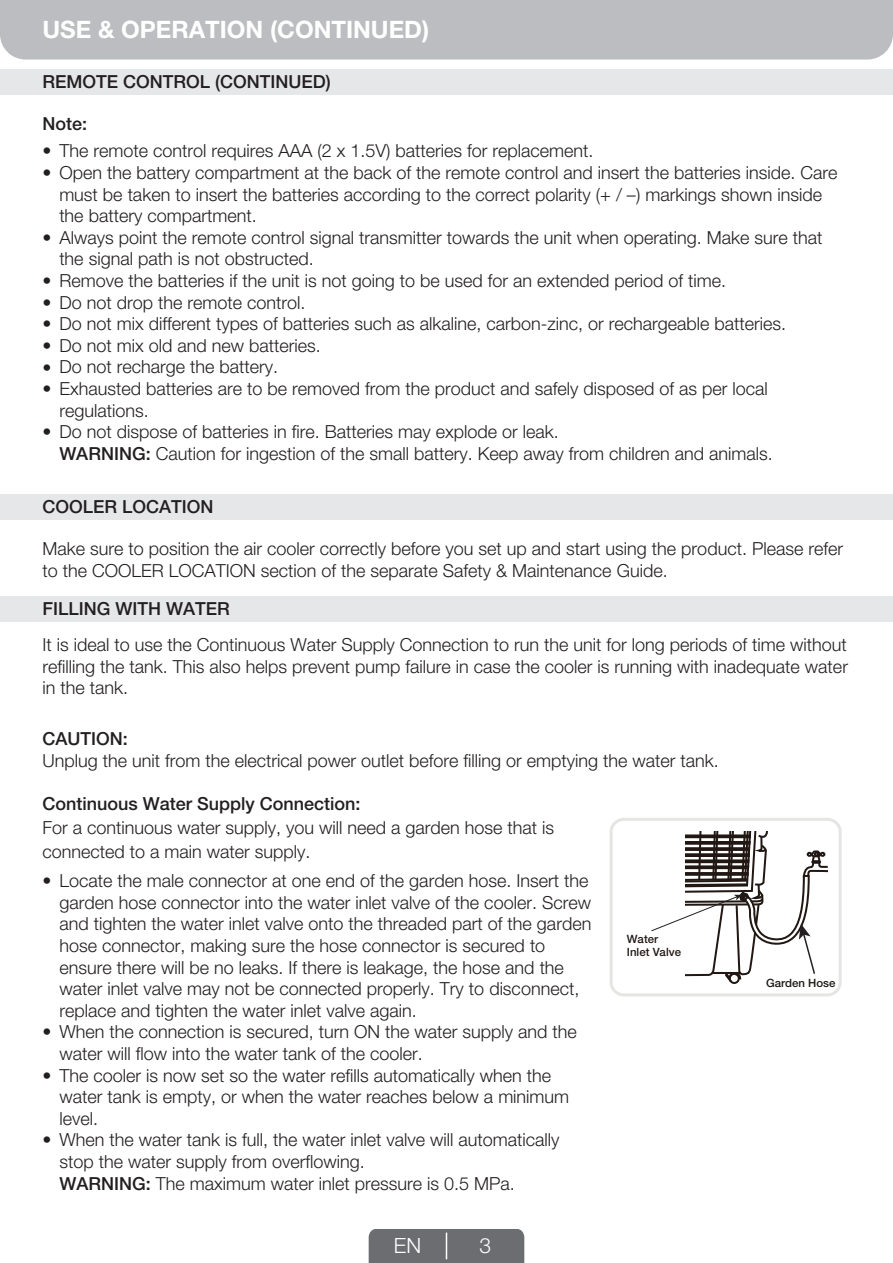
<style>
.page{position:relative;width:893px;height:1263px;background:#fff}
.page>*{position:absolute;margin:0;border:0;box-sizing:border-box;transform-origin:0 0}
.t1{font:700 24px "Helvetica Neue LT Std";color:#fff}
.t2{font:300 21px "Helvetica Neue LT Pro";color:#fff}
.t3{font:300 18px/21.6px "Helvetica Neue LT Pro";color:#231f20}
.t4{font:500 18px "Helvetica Neue LT Pro";color:#231f20}
.t5{font:500 11.4px/13.8px "Helvetica Neue LT Pro";color:#201814}
.s1{font-weight:500}
</style>
<div class="page">
<div style="left:0;top:0;width:893px;height:60px;background:#bcbdc0"></div>
<div style="left:0;top:596px;width:893px;height:26px;background:#e6e7e9"></div>
<div style="left:0;top:494px;width:893px;height:25px;background:#e6e7e9"></div>
<div style="left:0;top:69px;width:893px;height:25px;background:#e6e7e9"></div>
<div style="left:610px;top:818px;width:232px;height:178px;border:3px solid #e5e5e4;border-radius:13px"></div>
<svg style="left:651px;top:832px;width:178px;height:152px"></svg>
<div style="left:369px;top:1229px;width:155px;height:34px;background:#6c6d70"></div>
<h1 class="t1" style="left:43px;top:15px;width:388px">USE &amp; OPERATION (CONTINUED)</h1>
<p class="t4" style="left:42px;top:71px;width:290px">REMOTE CONTROL (CONTINUED)</p>
<p class="t4" style="left:43px;top:113px;width:46px">Note:</p>
<p class="t3" style="left:42px;top:140px;width:553px">• The remote control requires AAA (2 x 1.5V) batteries for replacement.</p>
<p class="t3" style="left:59px;top:161px;width:780px;text-indent:-17px">• Open the battery compartment at the back of the remote control and insert the batteries inside. Care must be taken to insert the batteries according to the correct polarity (+ / –) markings shown inside the battery compartment.</p>
<p class="t3" style="left:59px;top:226px;width:765px;text-indent:-17px">• Always point the remote control signal transmitter towards the unit when operating. Make sure that the signal path is not obstructed.</p>
<p class="t3" style="left:42px;top:269px;width:685px">• Remove the batteries if the unit is not going to be used for an extended period of time.</p>
<p class="t3" style="left:42px;top:291px;width:264px">• Do not drop the remote control.</p>
<p class="t3" style="left:42px;top:313px;width:745px">• Do not mix different types of batteries such as alkaline, carbon-zinc, or rechargeable batteries.</p>
<p class="t3" style="left:42px;top:334px;width:280px">• Do not mix old and new batteries.</p>
<p class="t3" style="left:42px;top:356px;width:237px">• Do not recharge the battery.</p>
<p class="t3" style="left:59px;top:377px;width:710px;text-indent:-17px">• Exhausted batteries are to be removed from the product and safely disposed of as per local regulations.</p>
<p class="t3" style="left:59px;top:421px;width:715px;text-indent:-17px">• Do not dispose of batteries in fire. Batteries may explode or leak.<br><span class="s1">WARNING:</span> Caution for ingestion of the small battery. Keep away from children and animals.</p>
<p class="t4" style="left:42px;top:496px;width:173px">COOLER LOCATION</p>
<p class="t3" style="left:42px;top:538px;width:802px">Make sure to position the air cooler correctly before you set up and start using the product. Please refer to the COOLER LOCATION section of the separate Safety &amp; Maintenance Guide.</p>
<p class="t4" style="left:42px;top:598px;width:189px">FILLING WITH WATER</p>
<p class="t3" style="left:42px;top:634px;width:807px;text-align:justify">It is ideal to use the Continuous Water Supply Connection to run the unit for long periods of time without refilling the tank. This also helps prevent pump failure in case the cooler is running with inadequate water in the tank.</p>
<p class="t4" style="left:42px;top:728px;width:87px">CAUTION:</p>
<p class="t3" style="left:42px;top:749px;width:678px">Unplug the unit from the electrical power outlet before filling or emptying the water tank.</p>
<p class="t4" style="left:42px;top:793px;width:320px">Continuous Water Supply Connection:</p>
<p class="t3" style="left:42px;top:815px;width:513px;line-height:24px">For a continuous water supply, you will need a garden hose that is connected to a main water supply.</p>
<p class="t3" style="left:59px;top:870px;width:533px;text-indent:-17px">• Locate the male connector at one end of the garden hose. Insert the garden hose connector into the water inlet valve of the cooler. Screw and tighten the water inlet valve onto the threaded part of the garden hose connector, making sure the hose connector is secured to ensure there will be no leaks. If there is leakage, the hose and the water inlet valve may not be connected properly. Try to disconnect, replace and tighten the water inlet valve again.</p>
<p class="t3" style="left:59px;top:1021px;width:519px;text-indent:-17px">• When the connection is secured, turn ON the water supply and the water will flow into the water tank of the cooler.</p>
<p class="t3" style="left:59px;top:1064px;width:511px;text-indent:-17px">• The cooler is now set so the water refills automatically when the water tank is empty, or when the water reaches below a minimum level.</p>
<p class="t3" style="left:59px;top:1129px;width:502px;text-indent:-17px">• When the water tank is full, the water inlet valve will automatically stop the water supply from overflowing.<br><span class="s1">WARNING:</span> The maximum water inlet pressure is 0.5 MPa.</p>
<p class="t2" style="left:394px;top:1232px;width:29px">EN</p>
<p class="t2" style="left:480px;top:1232px;width:13px">3</p>
<p class="t5" style="left:627px;top:931px;width:56px">Water<br>Inlet Valve</p>
<p class="t5" style="left:766px;top:976px;width:71px">Garden Hose</p>
</div>
